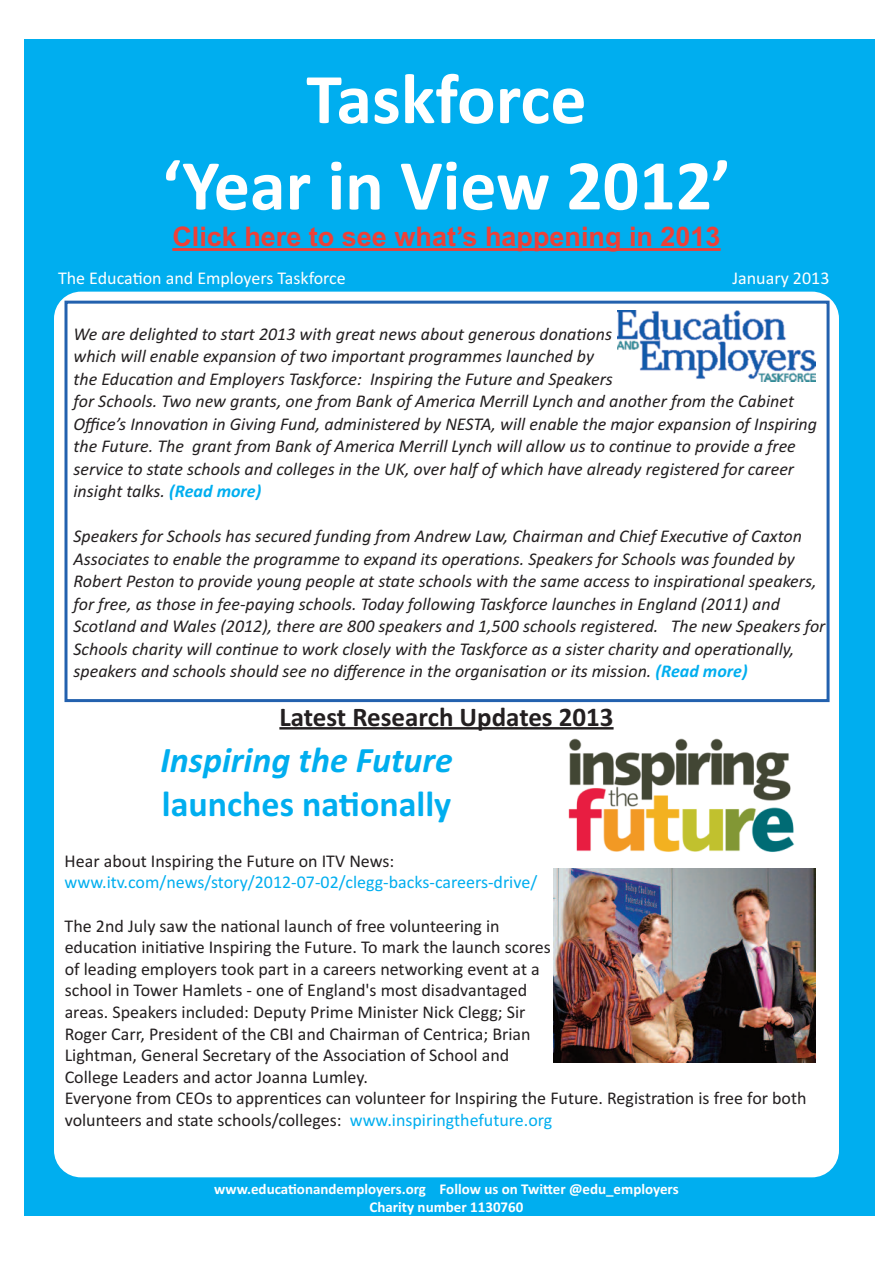
<style>
.page{position:relative;width:893px;height:1263px;background:#fff}
.page>*{position:absolute;margin:0;border:0;box-sizing:border-box;transform-origin:0 0}
.t1{font:700 72px/86.4px "Calibri";color:#fff;text-align:center}
.t2{font:italic 700 36px "Calibri";color:#00aeef}
.t3{font:700 36px "Calibri";color:#00aeef}
.t4{font:700 27px "Arial";color:#ee4037}
.t5{font:700 27px "Calibri";color:#231f20}
.t6{font:italic 18px/22.5px "Calibri";color:#231f20}
.t7{font:18px/21.6px "Calibri";color:#231f20}
.t8{font:18px "Calibri";color:#00aeef}
.t9{font:18px "Calibri";color:#fff}
.t10{font:700 15px/18px "Calibri";color:#fff;text-align:center}
.s1{font-weight:700;color:#00aeef}
.s2{color:#00aeef}
</style>
<div class="page">
<div style="left:24px;top:39px;width:850px;height:1176px;background:#00aeef"></div>
<div style="left:54px;top:292px;width:785px;height:885px;background:#fff;border-radius:27px"></div>
<div style="left:64px;top:301px;width:765px;height:401px;border:3px solid #2361ae"></div>
<hr style="left:172px;top:248px;width:549px;height:3px;background:#ee4037">
<img style="left:568px;top:738px;width:226px;height:114px">
<img style="left:617px;top:310px;width:199px;height:72px">
<img style="left:554px;top:868px;width:261px;height:195px">
<hr style="left:279px;top:727px;width:335px;height:2px;background:#231f20">
<h1 class="t1" style="left:162px;top:55px;width:570px">Taskforce<br>‘Year in View 2012’</h1>
<h3 class="t4" style="left:172px;top:221px;width:550px">Click here to see what’s happening in 2013</h3>
<p class="t9" style="left:58px;top:267px;width:289px">The Education and Employers Taskforce</p>
<p class="t9" style="left:732px;top:267px;width:98px">January 2013</p>
<p class="t6" style="left:73px;top:322px;width:745px">We are delighted to start 2013 with great news about generous donations<br>which will enable expansion of two important programmes launched by<br>the Education and Employers Taskforce: Inspiring the Future and Speakers<br>for Schools. Two new grants, one from Bank of America Merrill Lynch and another from the Cabinet Office’s Innovation in Giving Fund, administered by NESTA, will enable the major expansion of Inspiring the Future. The grant from Bank of America Merrill Lynch will allow us to continue to provide a free service to state schools and colleges in the UK, over half of which have already registered for career insight talks. <span class="s1">(Read more)</span></p>
<p class="t6" style="left:74px;top:525px;width:753px">Speakers for Schools has secured funding from Andrew Law, Chairman and Chief Executive of Caxton Associates to enable the programme to expand its operations. Speakers for Schools was founded by Robert Peston to provide young people at state schools with the same access to inspirational speakers, for free, as those in fee-paying schools. Today following Taskforce launches in England (2011) and Scotland and Wales (2012), there are 800 speakers and 1,500 schools registered. The new Speakers for Schools charity will continue to work closely with the Taskforce as a sister charity and operationally, speakers and schools should see no difference in the organisation or its mission. <span class="s1">(Read more)</span></p>
<h3 class="t5" style="left:279px;top:701px;width:336px">Latest Research Updates 2013</h3>
<h2 class="t2" style="left:160px;top:739px;width:294px">Inspiring the Future</h2>
<h2 class="t3" style="left:162px;top:782px;width:291px">launches nationally</h2>
<p class="t7" style="left:65px;top:850px;width:331px">Hear about Inspiring the Future on ITV News:</p>
<p class="t8" style="left:65px;top:872px;width:474px">www.itv.com/news/story/2012-07-02/clegg-backs-careers-drive/</p>
<p class="t7" style="left:65px;top:914px;width:743px">The 2nd July saw the national launch of free volunteering in<br>education initiative Inspiring the Future. To mark the launch scores<br>of leading employers took part in a careers networking event at a<br>school in Tower Hamlets - one of England's most disadvantaged<br>areas. Speakers included: Deputy Prime Minister Nick Clegg; Sir<br>Roger Carr, President of the CBI and Chairman of Centrica; Brian<br>Lightman, General Secretary of the Association of School and<br>College Leaders and actor Joanna Lumley.<br>Everyone from CEOs to apprentices can volunteer for Inspiring the Future. Registration is free for both volunteers and state schools/colleges: <span class="s2">www.inspiringthefuture.org</span></p>
<p class="t10" style="left:214px;top:1180px;width:466px">www.educationandemployers.org Follow us on Twitter @edu_employers<br>Charity number 1130760</p>
</div>
